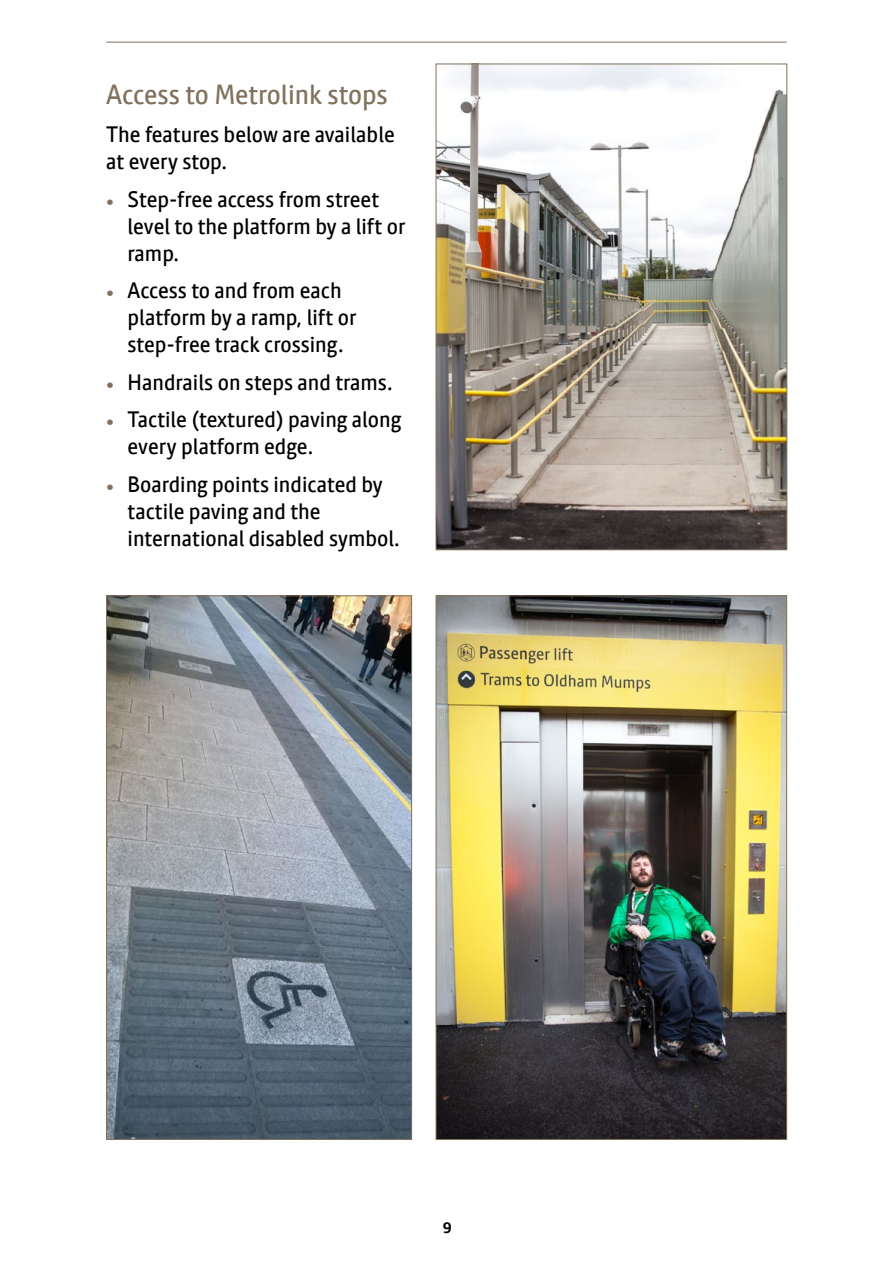
<style>
.page{position:relative;width:893px;height:1263px;background:#fff}
.page>*{position:absolute;margin:0;border:0;box-sizing:border-box;transform-origin:0 0}
.t1{font:27px "Calmetta";color:#81725e}
.t2{font:21.75px/27px "Calmetta";color:#000}
.t3{font:700 15px "Calmetta";color:#000}
.s1{color:#81725e}
</style>
<div class="page">
<hr style="left:106px;top:42px;width:681px;height:1px;background:#81725e">
<img style="left:438px;top:598px;width:347px;height:540px">
<img style="left:438px;top:66px;width:347px;height:482px">
<img style="left:108px;top:598px;width:302px;height:540px">
<div style="left:106px;top:596px;width:306px;height:544px;border:1px solid #81725e"></div>
<p class="t1" style="left:106px;top:79px;width:283px">Access to Metrolink stops</p>
<p class="t2" style="left:106px;top:121px;width:290px">The features below are available at every stop.</p>
<p class="t2" style="left:128px;top:185px;width:279px;text-indent:-21px"><span class="s1">•</span> Step-free access from street level to the platform by a lift or ramp.</p>
<p class="t2" style="left:128px;top:277px;width:230px;text-indent:-21px"><span class="s1">•</span> Access to and from each platform by a ramp, lift or step-free track crossing.</p>
<p class="t2" style="left:106px;top:369px;width:288px"><span class="s1">•</span> Handrails on steps and trams.</p>
<p class="t2" style="left:128px;top:406px;width:275px;text-indent:-21px"><span class="s1">•</span> Tactile (textured) paving along every platform edge.</p>
<p class="t2" style="left:128px;top:471px;width:274px;text-indent:-21px"><span class="s1">•</span> Boarding points indicated by tactile paving and the international disabled symbol.</p>
<p class="t3" style="left:443px;top:1218px;width:10px">9</p>
</div>
